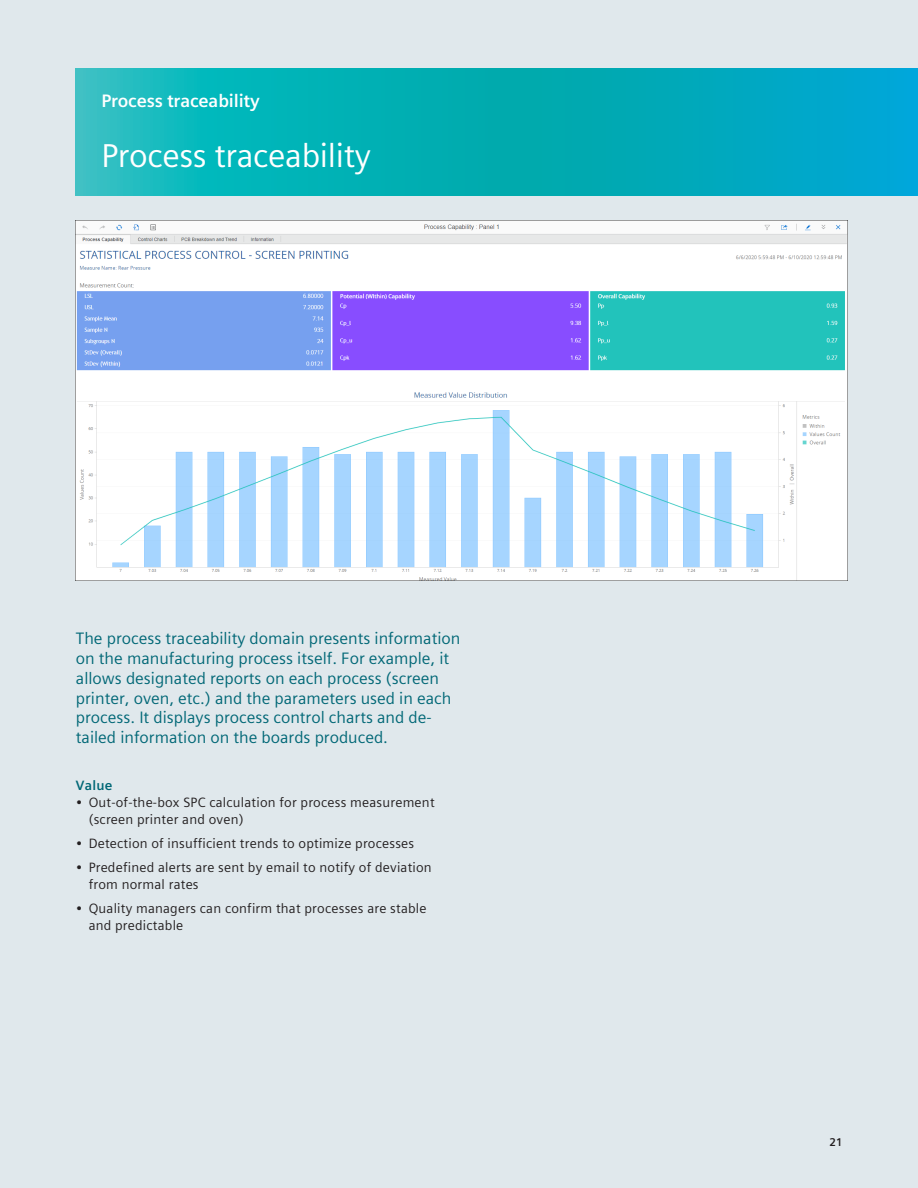
<style>
.page{position:relative;width:918px;height:1188px;background:#e0e8ec}
.page>*{position:absolute;margin:0;border:0;box-sizing:border-box;transform-origin:0 0}
.Head_Snow_26_pt_120{font:33px "Siemens Sans Global";letter-spacing:-.01em;color:#fff}
.Head_Snow_26_pt_120-2{font:700 18px "Siemens Sans Global";letter-spacing:-.01em;color:#fff}
.t1{font:16.5px/19.8px "Siemens Sans Global";color:#006776}
.t2{font:13.5px/17px "Siemens Sans Global";letter-spacing:.015em;color:#231f20}
.Body_text_HEAD_lt_bl{font:700 13.5px "Siemens Sans Global";letter-spacing:.015em;color:#006776}
.t3{font:700 11.25px "Siemens Sans Global";color:#231f20}
</style>
<div class="page">
<svg style="left:76px;top:68px;width:842px;height:128px"></svg>
<img style="left:76px;top:220px;width:772px;height:361px">
<p class="Head_Snow_26_pt_120-2" style="left:101px;top:87px;width:160px">Process traceability</p>
<p class="Head_Snow_26_pt_120" style="left:101px;top:131px;width:271px">Process traceability</p>
<p class="t1" style="left:76px;top:629px;width:386px">The process traceability domain presents information on the manufacturing process itself. For example, it allows designated reports on each process (screen printer, oven, etc.) and the parameters used in each process. It displays process control charts and de&shy;tailed information on the boards produced.</p>
<p class="Body_text_HEAD_lt_bl" style="left:76px;top:775px;width:38px">Value</p>
<p class="t2" style="left:89px;top:794px;width:347px;text-indent:-13px">• Out-of-the-box SPC calculation for process measurement (screen printer and oven)</p>
<p class="t2" style="left:76px;top:835px;width:340px">• Detection of insufficient trends to optimize processes</p>
<p class="t2" style="left:89px;top:859px;width:345px;text-indent:-13px">• Predefined alerts are sent by email to notify of deviation from normal rates</p>
<p class="t2" style="left:89px;top:900px;width:339px;text-indent:-13px">• Quality managers can confirm that processes are stable and predictable</p>
<p class="t3" style="left:829px;top:1133px;width:15px">21</p>
</div>
